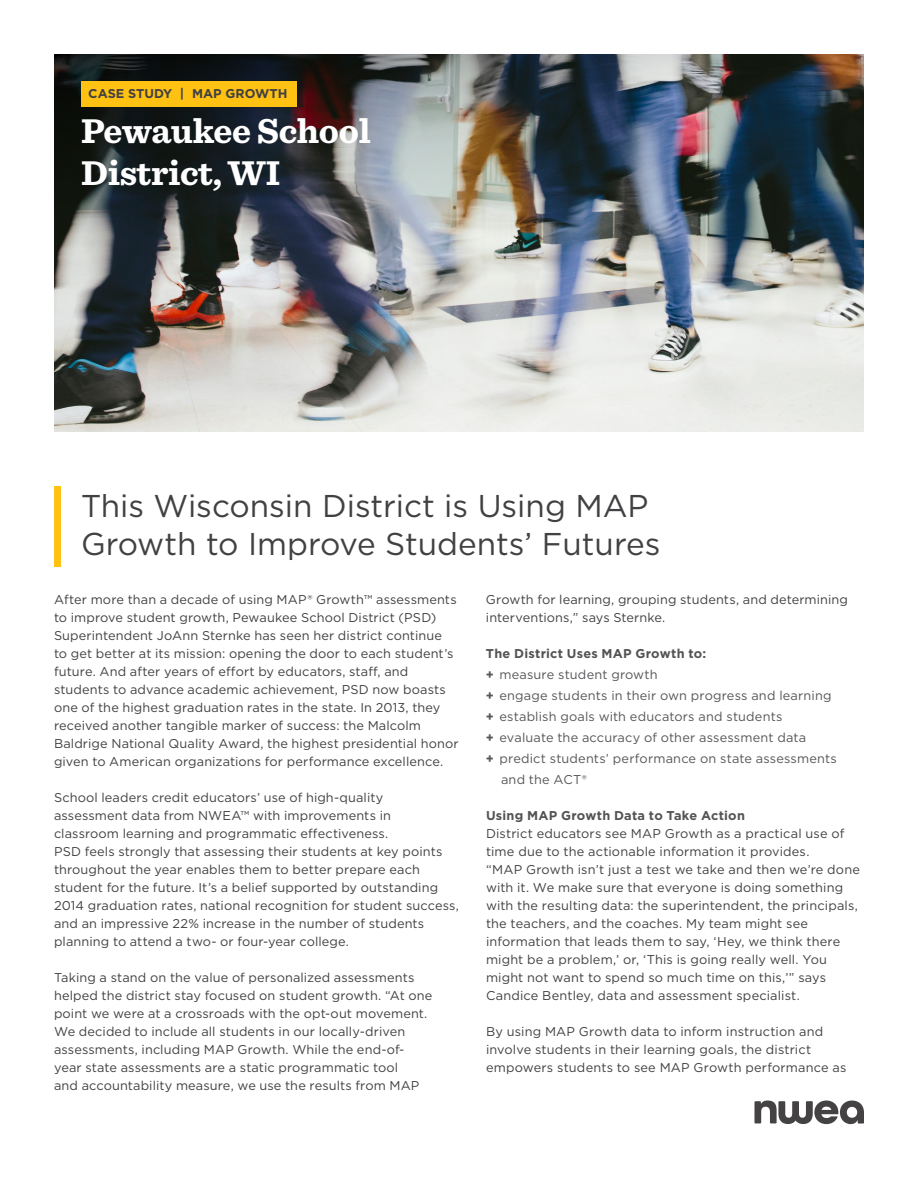
<style>
.page{position:relative;width:918px;height:1188px;background:#fff}
.page>*{position:absolute;margin:0;border:0;box-sizing:border-box;transform-origin:0 0}
.t1{font:700 36px/42px "Sentinel";letter-spacing:-.01em;color:#fff}
.t2{font:31.5px/37.5px "Gotham";color:#414042}
.t3{font:12.75px/18px "Gotham";letter-spacing:.01em;color:#414042}
.t4{font:12.75px "Gotham";letter-spacing:.015em;color:#565659}
.t5{font:700 12.75px "Gotham";letter-spacing:.015em;color:#535355}
.t6{font:700 12.75px "Gotham";color:#414042}
.s1{font-weight:700}
</style>
<div class="page">
<div style="left:54px;top:486px;width:7px;height:81px;background:#ffc212"></div>
<img style="left:54px;top:54px;width:810px;height:378px">
<div style="left:81px;top:81px;width:216px;height:26px;background:#ffc212"></div>
<svg style="left:754px;top:1101px;width:110px;height:23px"></svg>
<p class="t6" style="left:88px;top:85px;width:201px">CASE STUDY | MAP GROWTH</p>
<h1 class="t1" style="left:81px;top:108px;width:291px">Pewaukee School<br>District, WI</h1>
<h2 class="t2" style="left:81px;top:487px;width:581px">This Wisconsin District is Using MAP<br>Growth to Improve Students’ Futures</h2>
<p class="t3" style="left:54px;top:590px;width:406px">After more than a decade of using MAP® Growth™ assessments to improve student growth, Pewaukee School District (PSD)<br>Superintendent JoAnn Sternke has seen her district continue<br>to get better at its mission: opening the door to each student’s future. And after years of effort by educators, staff, and students to advance academic achievement, PSD now boasts one of the highest graduation rates in the state. In 2013, they received another tangible marker of success: the Malcolm Baldrige National Quality Award, the highest presidential honor given to American organizations for performance excellence.</p>
<p class="t3" style="left:54px;top:788px;width:406px">School leaders credit educators’ use of high-quality assessment data from NWEA™ with improvements in classroom learning and programmatic effectiveness.<br>PSD feels strongly that assessing their students at key points throughout the year enables them to better prepare each student for the future. It’s a belief supported by outstanding 2014 graduation rates, national recognition for student success, and an impressive 22% increase in the number of students planning to attend a two- or four-year college.</p>
<p class="t3" style="left:54px;top:968px;width:380px">Taking a stand on the value of personalized assessments helped the district stay focused on student growth. “At one point we were at a crossroads with the opt-out movement.<br>We decided to include all students in our locally-driven assessments, including MAP Growth. While the end-of&shy;year state assessments are a static programmatic tool<br>and accountability measure, we use the results from MAP</p>
<p class="t3" style="left:486px;top:590px;width:364px">Growth for learning, grouping students, and determining interventions,” says Sternke.</p>
<p class="t5" style="left:486px;top:645px;width:222px">The District Uses MAP Growth to:</p>
<p class="t4" style="left:486px;top:667px;width:173px"><span class="s1">+</span> measure student growth</p>
<p class="t4" style="left:486px;top:688px;width:347px"><span class="s1">+</span> engage students in their own progress and learning</p>
<p class="t4" style="left:486px;top:709px;width:298px"><span class="s1">+</span> establish goals with educators and students</p>
<p class="t4" style="left:486px;top:730px;width:322px"><span class="s1">+</span> evaluate the accuracy of other assessment data</p>
<p class="t4" style="left:486px;top:751px;width:352px"><span class="s1">+</span> predict students’ performance on state assessments</p>
<p class="t4" style="left:501px;top:772px;width:88px">and the ACT®</p>
<p class="t5" style="left:486px;top:807px;width:260px">Using MAP Growth Data to Take Action</p>
<p class="t3" style="left:486px;top:825px;width:376px">District educators see MAP Growth as a practical use of time due to the actionable information it provides.<br>“MAP Growth isn’t just a test we take and then we’re done with it. We make sure that everyone is doing something with the resulting data: the superintendent, the principals, the teachers, and the coaches. My team might see information that leads them to say, ‘Hey, we think there might be a problem,’ or, ‘This is going really well. You might not want to spend so much time on this,’” says Candice Bentley, data and assessment specialist.</p>
<p class="t3" style="left:486px;top:1023px;width:362px">By using MAP Growth data to inform instruction and involve students in their learning goals, the district empowers students to see MAP Growth performance as</p>
</div>
